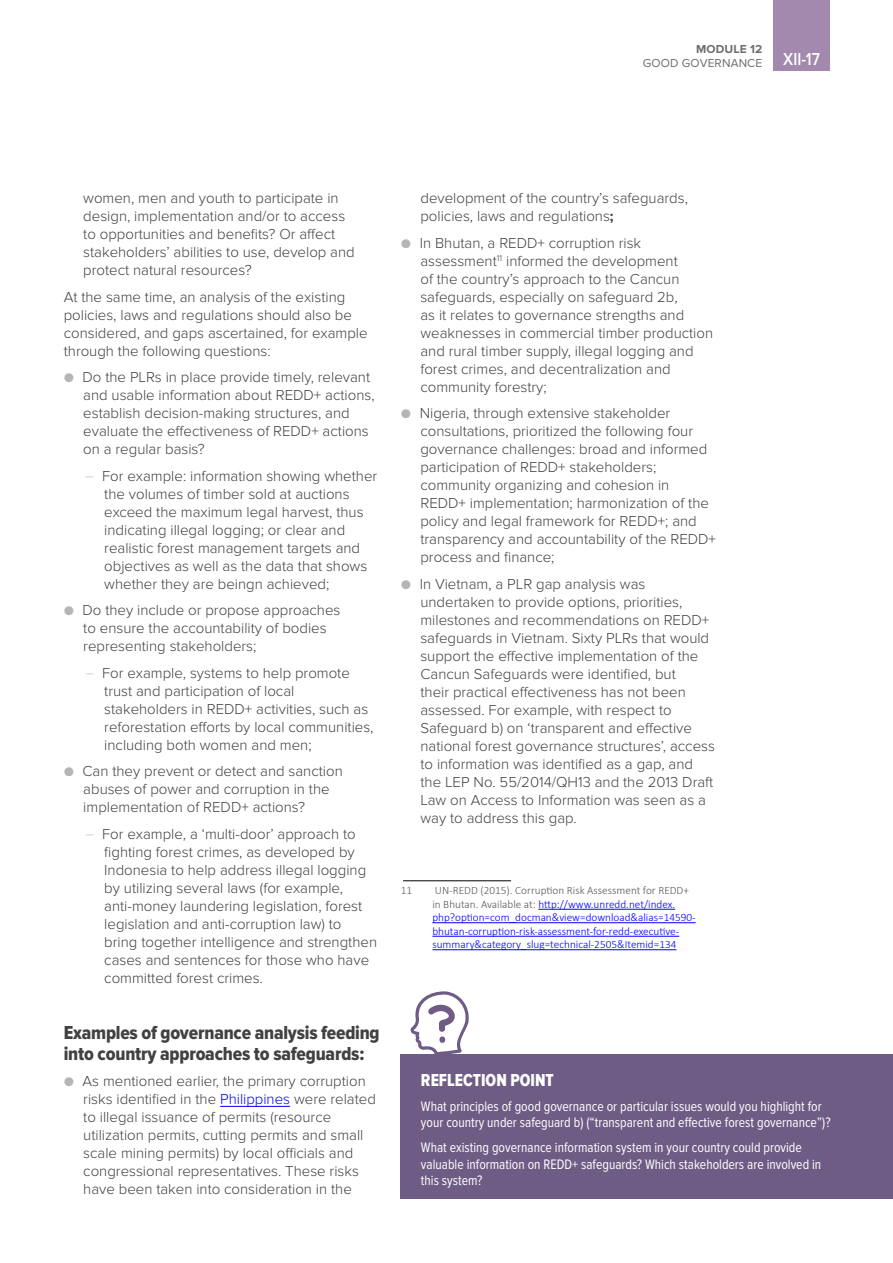
<style>
.page{position:relative;width:893px;height:1263px;background:#fff}
.page>*{position:absolute;margin:0;border:0;box-sizing:border-box;transform-origin:0 0}
.t1{font:19.5px/21px "Proxima Nova Cond Extrabld";letter-spacing:-.01em;color:#414042}
.t2{font:18px "Proxima Nova Cond Extrabld";color:#fff;scale:.94 1}
.t3{font:600 18px "Proxima Nova";color:#fff;scale:.85 1}
.t4{font:300 15px/18px "Proxima Nova";color:#414042}
.t5{font:14.25px/16.5px "Proxima Nova Cond";color:#fff;scale:.96 1}
.t6{font:12px "Proxima Nova";letter-spacing:.01em;color:#6d6e71}
.t7{font:700 12px "Proxima Nova";letter-spacing:.01em;color:#6d6e71}
.t8{font:300 11.25px/13.5px "Calibri";color:#00f}
.t9{font:300 11.25px "Calibri";color:#58595b}
.s1{font-family:"Proxima Nova Cond";font-weight:400;color:#b3b5b7}
.s2{font-family:"Helvetica Neue";font-weight:100;font-style:italic;color:#b3b5b7}
.s3{color:#00f}
.s4{font-weight:700}
.s5{color:#58595b}
</style>
<div class="page">
<div style="left:773px;top:0;width:57px;height:70px;background:#a289ad"></div>
<hr style="left:220px;top:1106px;width:70px;height:1px;background:#00f">
<hr style="left:403px;top:880px;width:108px;height:1px;background:#000">
<hr style="left:538px;top:909px;width:137px;height:1px;background:#00f">
<hr style="left:432px;top:922px;width:264px;height:1px;background:#00f">
<hr style="left:432px;top:936px;width:247px;height:1px;background:#00f">
<hr style="left:432px;top:949px;width:244px;height:1px;background:#00f">
<div style="left:401px;top:1054px;width:492px;height:145px;background:#6e5c85"></div>
<svg style="left:410px;top:991px;width:59px;height:63px"></svg>
<p class="t7" style="left:696px;top:42px;width:68px">MODULE 12</p>
<p class="t6" style="left:643px;top:56px;width:121px">GOOD GOVERNANCE</p>
<p class="t3" style="left:783px;top:49px;width:45px">XII-17</p>
<p class="t4" style="left:83px;top:189px;width:273px">women, men and youth to participate in design, implementation and/or to access to opportunities and benefits? Or affect stakeholders’ abilities to use, develop and protect natural resources?</p>
<p class="t4" style="left:64px;top:288px;width:305px">At the same time, an analysis of the existing policies, laws and regulations should also be considered, and gaps ascertained, for example through the following questions:</p>
<p class="t4" style="left:83px;top:368px;width:293px;text-indent:-20px"><span class="s1">●</span> Do the PLRs in place provide timely, relevant and usable information about REDD+ actions, establish decision-making structures, and evaluate the effectiveness of REDD+ actions on a regular basis?</p>
<p class="t4" style="left:104px;top:467px;width:274px;text-indent:-18px"><span class="s2">–</span> For example: information showing whether the volumes of timber sold at auctions exceed the maximum legal harvest, thus indicating illegal logging; or clear and realistic forest management targets and objectives as well as the data that shows whether they are beingn achieved;</p>
<p class="t4" style="left:83px;top:601px;width:259px;text-indent:-20px"><span class="s1">●</span> Do they include or propose approaches to ensure the accountability of bodies representing stakeholders;</p>
<p class="t4" style="left:104px;top:664px;width:271px;text-indent:-18px"><span class="s2">–</span> For example, systems to help promote trust and participation of local stakeholders in REDD+ activities, such as reforestation efforts by local communities, including both women and men;</p>
<p class="t4" style="left:83px;top:762px;width:261px;text-indent:-20px"><span class="s1">●</span> Can they prevent or detect and sanction abuses of power and corruption in the implementation of REDD+ actions?</p>
<p class="t4" style="left:104px;top:825px;width:274px;text-indent:-18px"><span class="s2">–</span> For example, a ‘multi-door’ approach to fighting forest crimes, as developed by Indonesia to help address illegal logging by utilizing several laws (for example, anti-money laundering legislation, forest legislation and anti-corruption law) to bring together intelligence and strengthen cases and sentences for those who have committed forest crimes.</p>
<h1 class="t1" style="left:64px;top:1022px;width:317px">Examples of governance analysis feeding into country approaches to safeguards:</h1>
<p class="t4" style="left:83px;top:1072px;width:294px;text-indent:-20px"><span class="s1">●</span> As mentioned earlier, the primary corruption risks identified in the <span class="s3">Philippines</span> were related to illegal issuance of permits (resource utilization permits, cutting permits and small scale mining permits) by local officials and congressional representatives. These risks have been taken into consideration in the</p>
<p class="t4" style="left:420px;top:189px;width:269px">development of the country’s safeguards, policies, laws and regulations<span class="s4">;</span></p>
<p class="t4" style="left:420px;top:234px;width:294px;text-indent:-19px"><span class="s1">●</span> In Bhutan, a REDD+ corruption risk assessment<sup>11</sup> informed the development<br>of the country’s approach to the Cancun safeguards, especially on safeguard 2b,<br>as it relates to governance strengths and weaknesses in commercial timber production and rural timber supply, illegal logging and forest crimes, and decentralization and community forestry;</p>
<p class="t4" style="left:420px;top:404px;width:297px;text-indent:-20px"><span class="s1">●</span> Nigeria, through extensive stakeholder consultations, prioritized the following four governance challenges: broad and informed participation of REDD+ stakeholders; community organizing and cohesion in REDD+ implementation; harmonization of the policy and legal framework for REDD+; and transparency and accountability of the REDD+ process and finance;</p>
<p class="t4" style="left:420px;top:575px;width:296px;text-indent:-20px"><span class="s1">●</span> In Vietnam, a PLR gap analysis was undertaken to provide options, priorities, milestones and recommendations on REDD+ safeguards in Vietnam. Sixty PLRs that would support the effective implementation of the Cancun Safeguards were identified, but<br>their practical effectiveness has not been assessed. For example, with respect to Safeguard b) on ‘transparent and effective national forest governance structures’, access to information was identified as a gap, and the LEP No. 55/2014/QH13 and the 2013 Draft Law on Access to Information was seen as a way to address this gap.</p>
<p class="t9" style="left:401px;top:883px;width:13px">11</p>
<p class="t8" style="left:432px;top:883px;width:265px"><span class="s5">UN-REDD (2015). Corruption Risk Assessment for REDD+ in Bhutan. Available at:</span> http://www.unredd.net/index. php?option=com_docman&amp;view=download&amp;alias=14590- bhutan-corruption-risk-assessment-for-redd-executive&shy;summary&amp;category_slug=technical-2505&amp;Itemid=134</p>
<p class="t2" style="left:421px;top:1070px;width:143px">REFLECTION POINT</p>
<p class="t5" style="left:421px;top:1098px;width:428px">What principles of good governance or particular issues would you highlight for your country under safeguard b) (“transparent and effective forest governance”)?</p>
<p class="t5" style="left:421px;top:1140px;width:419px">What existing governance information system in your country could provide valuable information on REDD+ safeguards? Which stakeholders are involved in this system?</p>
</div>
